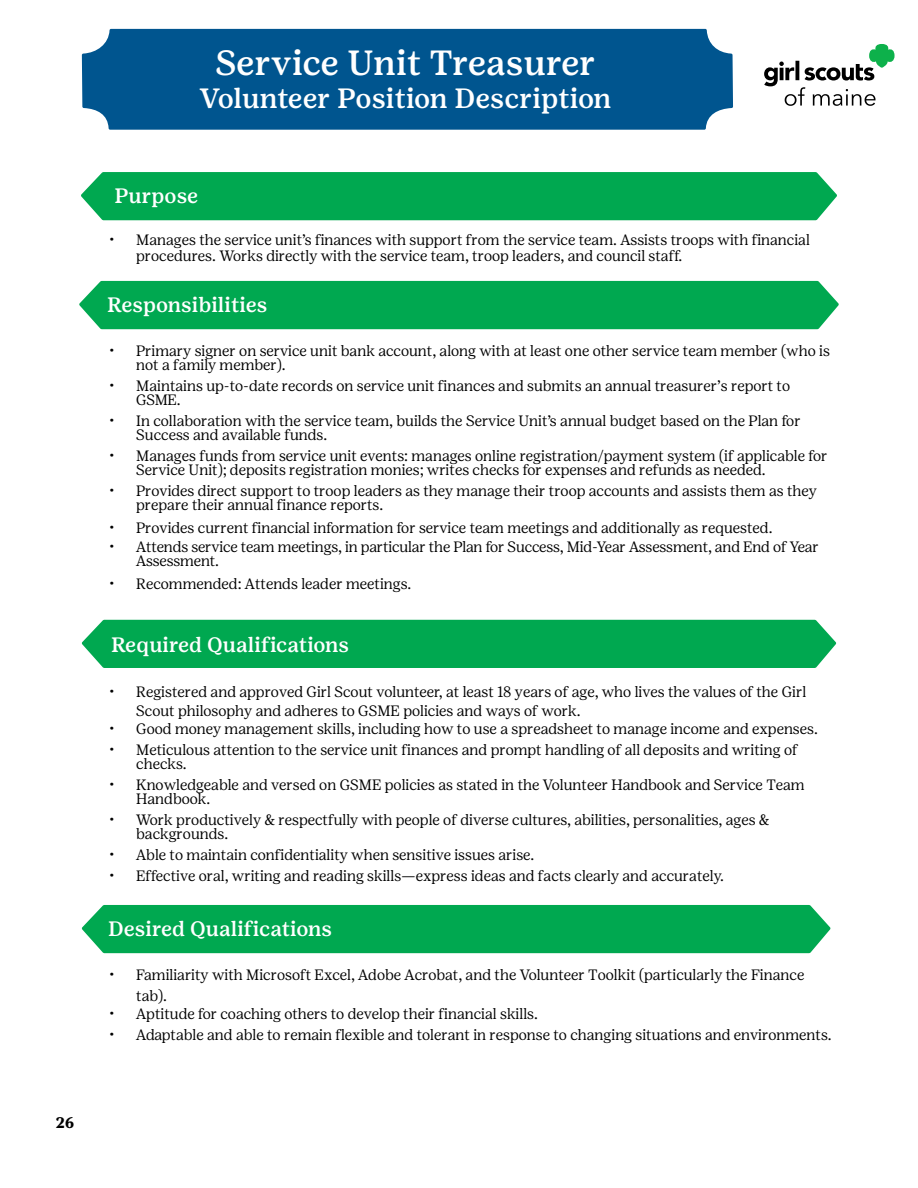
<style>
.page{position:relative;width:918px;height:1188px;background:#fff}
.page>*{position:absolute;margin:0;border:0;box-sizing:border-box;transform-origin:0 0}
.t1{font:500 34.95px "Girl Scout Text";color:#fff}
.t2{font:500 27.9px "Girl Scout Text";color:#fff}
.t3{font:500 20.85px "Girl Scout Text";color:#fff}
.t4{font:700 15.3px "Girl Scout Text";color:#000}
.t5{font:300 15px/14px "Girl Scout Display";color:#000}
</style>
<div class="page">
<div style="left:82px;top:29px;width:651px;height:101px;background:#00558f"></div>
<svg style="left:764px;top:44px;width:131px;height:62px"></svg>
<div style="left:81px;top:172px;width:756px;height:48px;background:#00a850"></div>
<div style="left:79px;top:281px;width:760px;height:48px;background:#00a850"></div>
<div style="left:82px;top:620px;width:754px;height:48px;background:#00a850"></div>
<div style="left:82px;top:905px;width:749px;height:48px;background:#00a850"></div>
<p class="t4" style="left:56px;top:1114px;width:20px">26</p>
<h1 class="t1" style="left:215px;top:42px;width:382px">Service Unit Treasurer</h1>
<h2 class="t2" style="left:200px;top:82px;width:414px">Volunteer Position Description</h2>
<h3 class="t3" style="left:114px;top:184px;width:86px">Purpose</h3>
<p class="t5" style="left:136px;top:231px;width:675px;line-height:16.5px;text-indent:-27px">• Manages the service unit’s finances with support from the service team. Assists troops with financial procedures. Works directly with the service team, troop leaders, and council staff.</p>
<h3 class="t3" style="left:107px;top:293px;width:162px">Responsibilities</h3>
<p class="t5" style="left:136px;top:344px;width:695px;text-indent:-27px">• Primary signer on service unit bank account, along with at least one other service team member (who is not a family member).</p>
<p class="t5" style="left:136px;top:379px;width:655px;text-indent:-27px">• Maintains up-to-date records on service unit finances and submits an annual treasurer’s report to<br>GSME.</p>
<p class="t5" style="left:136px;top:414px;width:666px;text-indent:-27px">• In collaboration with the service team, builds the Service Unit’s annual budget based on the Plan for<br>Success and available funds.</p>
<p class="t5" style="left:136px;top:449px;width:693px;text-indent:-27px">• Manages funds from service unit events: manages online registration/payment system (if applicable for<br>Service Unit); deposits registration monies; writes checks for expenses and refunds as needed.</p>
<p class="t5" style="left:136px;top:484px;width:682px;text-indent:-27px">• Provides direct support to troop leaders as they manage their troop accounts and assists them as they prepare their annual finance reports.</p>
<p class="t5" style="left:109px;top:521px;width:665px">• Provides current financial information for service team meetings and additionally as requested.</p>
<p class="t5" style="left:136px;top:540px;width:684px;text-indent:-27px">• Attends service team meetings, in particular the Plan for Success, Mid-Year Assessment, and End of Year<br>Assessment.</p>
<p class="t5" style="left:109px;top:577px;width:304px">• Recommended: Attends leader meetings.</p>
<h3 class="t3" style="left:111px;top:633px;width:240px">Required Qualifications</h3>
<p class="t5" style="left:136px;top:682px;width:671px;line-height:18.9px;text-indent:-27px">• Registered and approved Girl Scout volunteer, at least 18 years of age, who lives the values of the Girl<br>Scout philosophy and adheres to GSME policies and ways of work.</p>
<p class="t5" style="left:109px;top:722px;width:710px">• Good money management skills, including how to use a spreadsheet to manage income and expenses.</p>
<p class="t5" style="left:136px;top:743px;width:663px;text-indent:-27px">• Meticulous attention to the service unit finances and prompt handling of all deposits and writing of checks.</p>
<p class="t5" style="left:136px;top:778px;width:670px;text-indent:-27px">• Knowledgeable and versed on GSME policies as stated in the Volunteer Handbook and Service Team<br>Handbook.</p>
<p class="t5" style="left:136px;top:813px;width:635px;text-indent:-27px">• Work productively &amp; respectfully with people of diverse cultures, abilities, personalities, ages &amp; backgrounds.</p>
<p class="t5" style="left:109px;top:848px;width:427px">• Able to maintain confidentiality when sensitive issues arise.</p>
<p class="t5" style="left:109px;top:869px;width:616px">• Effective oral, writing and reading skills—express ideas and facts clearly and accurately.</p>
<h3 class="t3" style="left:108px;top:917px;width:225px">Desired Qualifications</h3>
<p class="t5" style="left:136px;top:965px;width:670px;line-height:20.4px;text-indent:-27px">• Familiarity with Microsoft Excel, Adobe Acrobat, and the Volunteer Toolkit (particularly the Finance tab).</p>
<p class="t5" style="left:109px;top:1007px;width:430px">• Aptitude for coaching others to develop their financial skills.</p>
<p class="t5" style="left:109px;top:1028px;width:724px">• Adaptable and able to remain flexible and tolerant in response to changing situations and environments.</p>
</div>
